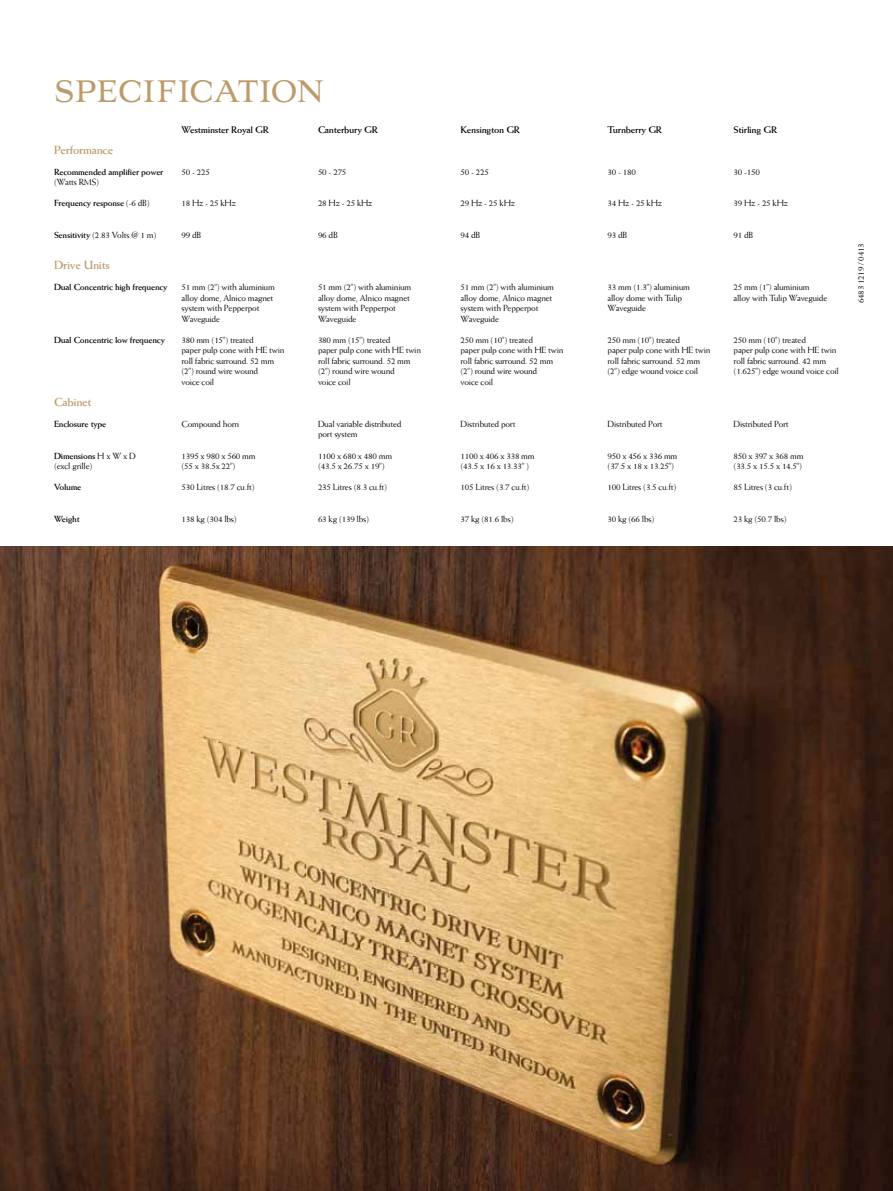
<style>
.page{position:relative;width:893px;height:1191px;background:#fff}
.page>*{position:absolute;margin:0;border:0;box-sizing:border-box;transform-origin:0 0}
.t1{font:48px "Aviano";color:#bc9b6a;scale:.73 1}
.t2{font:700 12px "Weiss";letter-spacing:-.025em;color:#bc9b6a}
.t3{font:700 9.75px "Weiss";letter-spacing:-.025em;color:#000}
.t4{font:9px "Weiss";letter-spacing:-.025em;color:#000}
.t5{font:700 9px "Weiss";letter-spacing:-.025em;color:#000}
.s1{font-weight:400}
.s2{font-weight:700}
</style>
<div class="page">
<img style="left:0;top:546px;width:893px;height:645px">
<h1 class="t1" style="left:54px;top:62px;width:371px">specification</h1>
<p class="t3" style="left:182px;top:124px;width:89px">Westminster Royal GR</p>
<p class="t3" style="left:318px;top:124px;width:61px">Canterbury GR</p>
<p class="t3" style="left:460px;top:124px;width:61px">Kensington GR</p>
<p class="t3" style="left:607px;top:124px;width:56px">Turnberry GR</p>
<p class="t3" style="left:733px;top:124px;width:45px">Stirling GR</p>
<h2 class="t2" style="left:54px;top:143px;width:61px">Performance</h2>
<p class="t5" style="left:54px;top:166px;width:111px">Recommended amplifier power</p>
<p class="t4" style="left:182px;top:167px;width:30px">50 - 225</p>
<p class="t4" style="left:318px;top:167px;width:30px">50 - 275</p>
<p class="t4" style="left:461px;top:167px;width:30px">50 - 225</p>
<p class="t4" style="left:608px;top:167px;width:30px">30 - 180</p>
<p class="t4" style="left:734px;top:167px;width:28px">30 -150</p>
<p class="t4" style="left:54px;top:177px;width:47px">(Watts RMS)</p>
<p class="t5" style="left:54px;top:198px;width:97px">Frequency response <span class="s1">(-6 dB)</span></p>
<p class="t4" style="left:182px;top:198px;width:56px">18 Hz - 25 kHz</p>
<p class="t4" style="left:318px;top:198px;width:56px">28 Hz - 25 kHz</p>
<p class="t4" style="left:461px;top:198px;width:56px">29 Hz - 25 kHz</p>
<p class="t4" style="left:608px;top:198px;width:56px">34 Hz - 25 kHz</p>
<p class="t4" style="left:734px;top:198px;width:56px">39 Hz - 25 kHz</p>
<p class="t4" style="left:54px;top:230px;width:104px"><span class="s2">Sensitivity</span> (2.83 Volts @ 1 m)</p>
<p class="t4" style="left:182px;top:230px;width:21px">99 dB</p>
<p class="t4" style="left:318px;top:230px;width:21px">96 dB</p>
<p class="t4" style="left:461px;top:230px;width:21px">94 dB</p>
<p class="t4" style="left:608px;top:230px;width:21px">93 dB</p>
<p class="t4" style="left:734px;top:230px;width:21px">91 dB</p>
<h2 class="t2" style="left:54px;top:258px;width:57px">Drive Units</h2>
<p class="t5" style="left:54px;top:282px;width:115px">Dual Concentric high frequency</p>
<p class="t4" style="left:182px;top:282px;width:95px">51 mm (2”) with aluminium</p>
<p class="t4" style="left:318px;top:282px;width:95px">51 mm (2”) with aluminium</p>
<p class="t4" style="left:461px;top:282px;width:95px">51 mm (2”) with aluminium</p>
<p class="t4" style="left:608px;top:282px;width:84px">33 mm (1.3”) aluminium</p>
<p class="t4" style="left:734px;top:282px;width:78px">25 mm (1”) aluminium</p>
<p class="t4" style="left:182px;top:293px;width:93px">alloy dome, Alnico magnet</p>
<p class="t4" style="left:318px;top:293px;width:93px">alloy dome, Alnico magnet</p>
<p class="t4" style="left:461px;top:293px;width:93px">alloy dome, Alnico magnet</p>
<p class="t4" style="left:608px;top:293px;width:76px">alloy dome with Tulip</p>
<p class="t4" style="left:734px;top:293px;width:95px">alloy with Tulip Waveguide</p>
<p class="t4" style="left:182px;top:303px;width:80px">system with Pepperpot</p>
<p class="t4" style="left:318px;top:303px;width:80px">system with Pepperpot</p>
<p class="t4" style="left:461px;top:303px;width:80px">system with Pepperpot</p>
<p class="t4" style="left:608px;top:303px;width:40px">Waveguide</p>
<p class="t4" style="left:182px;top:314px;width:40px">Waveguide</p>
<p class="t4" style="left:318px;top:314px;width:40px">Waveguide</p>
<p class="t4" style="left:461px;top:314px;width:40px">Waveguide</p>
<p class="t5" style="left:54px;top:334px;width:113px">Dual Concentric low frequency</p>
<p class="t4" style="left:182px;top:335px;width:74px">380 mm (15”) treated</p>
<p class="t4" style="left:318px;top:335px;width:74px">380 mm (15”) treated</p>
<p class="t4" style="left:461px;top:335px;width:74px">250 mm (10”) treated</p>
<p class="t4" style="left:608px;top:335px;width:74px">250 mm (10”) treated</p>
<p class="t4" style="left:734px;top:335px;width:74px">250 mm (10”) treated</p>
<p class="t4" style="left:182px;top:345px;width:105px">paper pulp cone with HE twin</p>
<p class="t4" style="left:318px;top:345px;width:105px">paper pulp cone with HE twin</p>
<p class="t4" style="left:461px;top:345px;width:105px">paper pulp cone with HE twin</p>
<p class="t4" style="left:608px;top:345px;width:105px">paper pulp cone with HE twin</p>
<p class="t4" style="left:734px;top:345px;width:105px">paper pulp cone with HE twin</p>
<p class="t4" style="left:182px;top:356px;width:94px">roll fabric surround. 52 mm</p>
<p class="t4" style="left:318px;top:356px;width:94px">roll fabric surround. 52 mm</p>
<p class="t4" style="left:461px;top:356px;width:94px">roll fabric surround. 52 mm</p>
<p class="t4" style="left:608px;top:356px;width:94px">roll fabric surround. 52 mm</p>
<p class="t4" style="left:734px;top:356px;width:94px">roll fabric surround. 42 mm</p>
<p class="t4" style="left:182px;top:366px;width:78px">(2”) round wire wound</p>
<p class="t4" style="left:318px;top:366px;width:78px">(2”) round wire wound</p>
<p class="t4" style="left:461px;top:366px;width:78px">(2”) round wire wound</p>
<p class="t4" style="left:608px;top:366px;width:92px">(2”) edge wound voice coil</p>
<p class="t4" style="left:734px;top:366px;width:107px">(1.625”) edge wound voice coil</p>
<p class="t4" style="left:182px;top:377px;width:34px">voice coil</p>
<p class="t4" style="left:318px;top:377px;width:34px">voice coil</p>
<p class="t4" style="left:461px;top:377px;width:34px">voice coil</p>
<h2 class="t2" style="left:54px;top:395px;width:39px">Cabinet</h2>
<p class="t5" style="left:54px;top:418px;width:54px">Enclosure type</p>
<p class="t4" style="left:182px;top:419px;width:59px">Compound horn</p>
<p class="t4" style="left:318px;top:419px;width:85px">Dual variable distributed</p>
<p class="t4" style="left:461px;top:419px;width:57px">Distributed port</p>
<p class="t4" style="left:608px;top:419px;width:57px">Distributed Port</p>
<p class="t4" style="left:734px;top:419px;width:57px">Distributed Port</p>
<p class="t4" style="left:318px;top:429px;width:41px">port system</p>
<p class="t5" style="left:54px;top:450px;width:83px">Dimensions <span class="s1">H x W x D</span></p>
<p class="t4" style="left:182px;top:450px;width:76px">1395 x 980 x 560 mm</p>
<p class="t4" style="left:318px;top:450px;width:76px">1100 x 680 x 480 mm</p>
<p class="t4" style="left:461px;top:450px;width:76px">1100 x 406 x 338 mm</p>
<p class="t4" style="left:608px;top:450px;width:71px">950 x 456 x 336 mm</p>
<p class="t4" style="left:734px;top:450px;width:71px">850 x 397 x 368 mm</p>
<p class="t4" style="left:54px;top:461px;width:40px">(excl grille)</p>
<p class="t4" style="left:182px;top:461px;width:56px">(55 x 38.5x 22”)</p>
<p class="t4" style="left:318px;top:461px;width:68px">(43.5 x 26.75 x 19”)</p>
<p class="t4" style="left:461px;top:461px;width:70px">(43.5 x 16 x 13.33” )</p>
<p class="t4" style="left:608px;top:461px;width:68px">(37.5 x 18 x 13.25”)</p>
<p class="t4" style="left:734px;top:461px;width:70px">(33.5 x 15.5 x 14.5”)</p>
<p class="t5" style="left:54px;top:481px;width:29px">Volume</p>
<p class="t4" style="left:182px;top:482px;width:75px">530 Litres (18.7 cu.ft)</p>
<p class="t4" style="left:318px;top:482px;width:71px">235 Litres (8.3 cu.ft)</p>
<p class="t4" style="left:461px;top:482px;width:71px">105 Litres (3.7 cu.ft)</p>
<p class="t4" style="left:608px;top:482px;width:71px">100 Litres (3.5 cu.ft)</p>
<p class="t4" style="left:734px;top:482px;width:60px">85 Litres (3 cu.ft)</p>
<p class="t5" style="left:54px;top:513px;width:27px">Weight</p>
<p class="t4" style="left:182px;top:513px;width:57px">138 kg (304 lbs)</p>
<p class="t4" style="left:318px;top:513px;width:53px">63 kg (139 lbs)</p>
<p class="t4" style="left:461px;top:513px;width:55px">37 kg (81.6 lbs)</p>
<p class="t4" style="left:608px;top:513px;width:48px">30 kg (66 lbs)</p>
<p class="t4" style="left:734px;top:513px;width:55px">23 kg (50.7 lbs)</p>
<p class="t4" style="left:855px;top:303px;width:61px;rotate:-90deg">6483 1219 / 0413</p>
</div>
